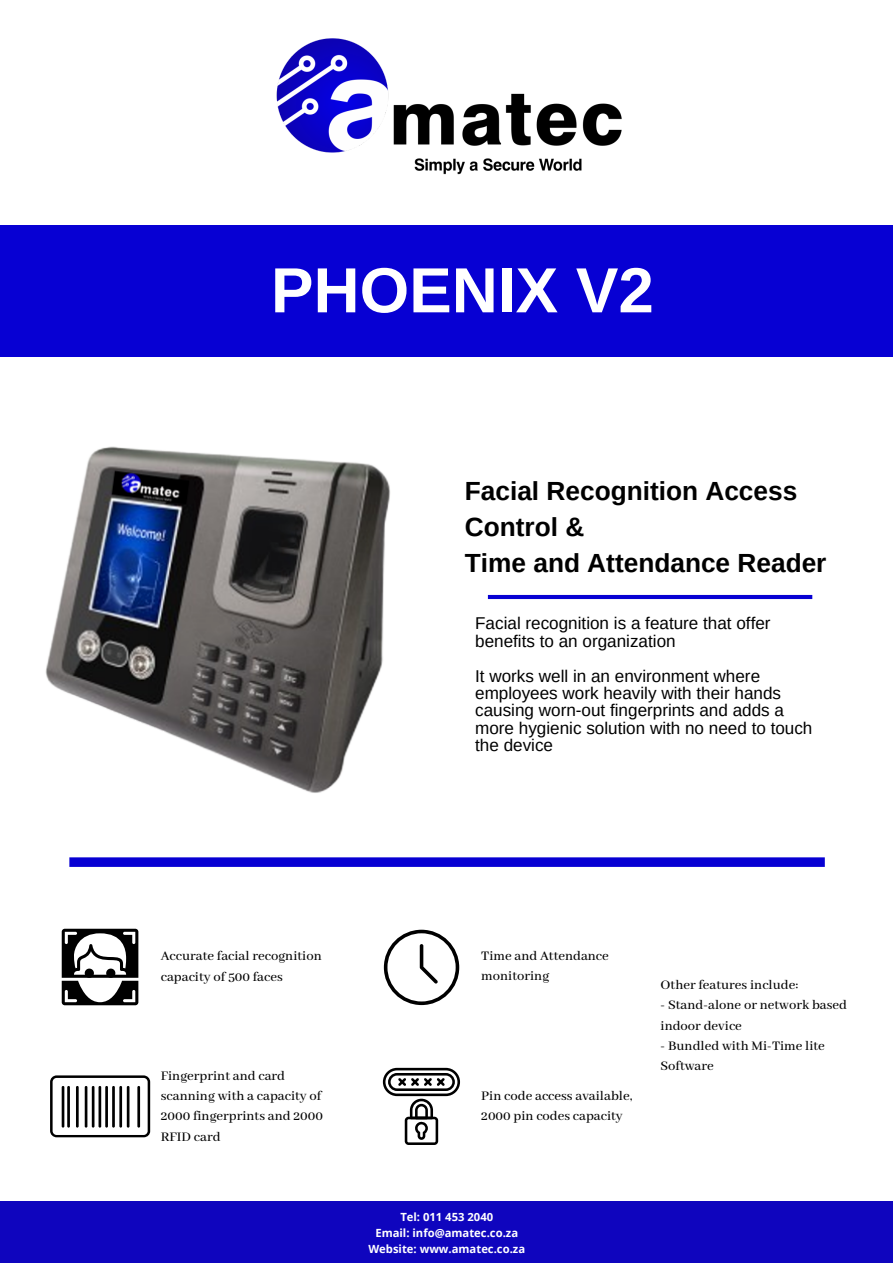
<style>
.page{position:relative;width:893px;height:1263px;background:#fff}
.page>*{position:absolute;margin:0;border:0;box-sizing:border-box;transform-origin:0 0}
.t1{font:700 63.75px "Arimo";color:#fff}
.t2{font:700 26.25px/36.4px "Arimo";color:#000}
.t3{font:17.1px/17.4px "Arimo";color:#000}
.t4{font:500 14.55px/20.3px "Abhaya Libre";color:#000}
.t5{font:700 11.25px/15.8px "Open Sans";color:#fff;text-align:center}
</style>
<div class="page">
<img style="left:276px;top:38px;width:346px;height:137px">
<div style="left:0;top:225px;width:893px;height:131px;background:#0700d3"></div>
<svg style="left:62px;top:929px;width:76px;height:76px"></svg>
<svg style="left:69px;top:857px;width:756px;height:10px;background:#120bd4"></svg>
<svg style="left:50px;top:1075px;width:100px;height:62px"></svg>
<hr style="left:119px;top:1086px;width:3px;height:41px;background:#000">
<hr style="left:137px;top:1086px;width:3px;height:41px;background:#000">
<hr style="left:92px;top:1086px;width:2px;height:41px;background:#000">
<hr style="left:105px;top:1086px;width:3px;height:41px;background:#000">
<hr style="left:127px;top:1086px;width:2px;height:41px;background:#000">
<hr style="left:98px;top:1086px;width:3px;height:41px;background:#000">
<hr style="left:76px;top:1086px;width:3px;height:41px;background:#000">
<hr style="left:67px;top:1086px;width:3px;height:41px;background:#000">
<hr style="left:62px;top:1086px;width:2px;height:41px;background:#000">
<hr style="left:85px;top:1086px;width:2px;height:41px;background:#000">
<hr style="left:112px;top:1086px;width:3px;height:41px;background:#000">
<svg style="left:384px;top:930px;width:75px;height:75px"></svg>
<svg style="left:383px;top:1068px;width:77px;height:77px"></svg>
<div style="left:0;top:1201px;width:893px;height:62px;background:#0f05be"></div>
<img style="left:45px;top:446px;width:345px;height:347px">
<svg style="left:488px;top:595px;width:324px;height:4px"></svg>
<h1 class="t1" style="left:271px;top:255px;width:384px">PHOENIX V2</h1>
<h2 class="t2" style="left:465px;top:472px;width:363px">Facial Recognition Access<br>Control &amp;<br>Time and Attendance Reader</h2>
<p class="t3" style="left:475px;top:615px;width:297px">Facial recognition is a feature that offer benefits to an organization</p>
<p class="t3" style="left:475px;top:667px;width:339px">It works well in an environment where employees work heavily with their hands causing worn-out fingerprints and adds a more hygienic solution with no need to touch the device</p>
<p class="t4" style="left:161px;top:946px;width:162px">Accurate facial recognition capacity of 500 faces</p>
<p class="t4" style="left:161px;top:1066px;width:164px">Fingerprint and card scanning with a capacity of<br>2000 fingerprints and 2000<br>RFID card</p>
<p class="t4" style="left:481px;top:946px;width:129px">Time and Attendance monitoring</p>
<p class="t4" style="left:481px;top:1086px;width:153px">Pin code access available,<br>2000 pin codes capacity</p>
<p class="t4" style="left:660px;top:975px;width:139px">Other features include:</p>
<p class="t4" style="left:660px;top:995px;width:188px">- Stand-alone or network based indoor device</p>
<p class="t4" style="left:660px;top:1036px;width:166px">- Bundled with Mi-Time lite<br>Software</p>
<p class="t5" style="left:368px;top:1209px;width:158px">Tel: 011 453 2040<br>Email: info@amatec.co.za<br>Website: www.amatec.co.za</p>
</div>
